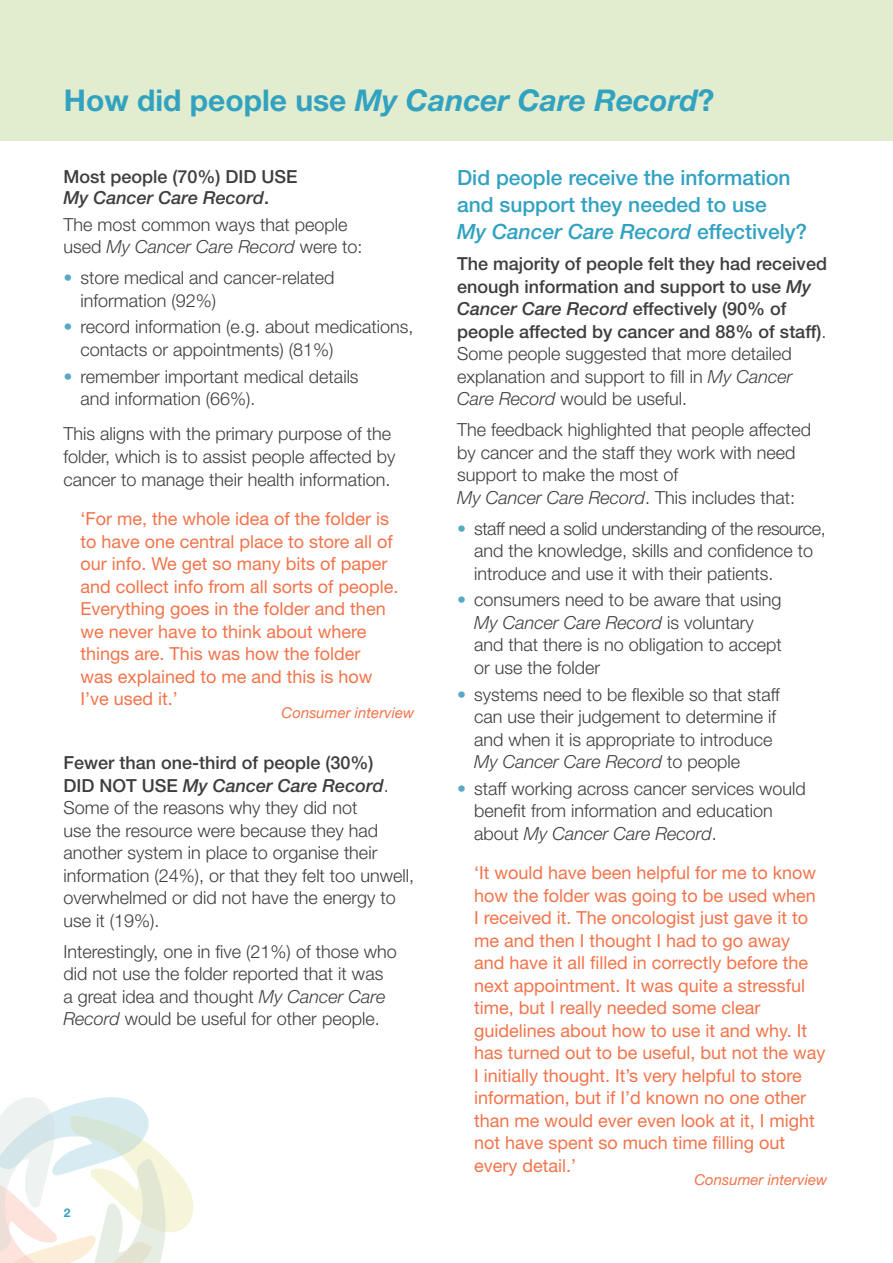
<style>
.page{position:relative;width:893px;height:1263px;background:#fff}
.page>*{position:absolute;margin:0;border:0;box-sizing:border-box;transform-origin:0 0}
.t1{font:italic 700 30px "Helvetica Neue LT Std";color:#32a2c1}
.t2{font:500 21px/27px "Helvetica Neue LT Std";color:#32a2c1}
.t3{font:300 18px/22.5px "Helvetica Neue LT Std";color:#3e3e3f}
.t4{font:18px/22.5px "Helvetica Neue LT Std";color:#f3744b}
.t5{font:500 18px/22.5px "Helvetica Neue LT Std";color:#3e3e3f}
.t6{font:italic 15px "Helvetica Neue LT Std";color:#f3744b}
.t7{font:700 12px "Helvetica Neue LT Std";color:#32a2c1}
.s1{font-style:normal}
.s2{font-style:italic}
.s3{color:#59a9c4}
.s4{font-weight:500}
.s5{font-weight:500;font-style:italic}
.s6{font-weight:300}
.s7{font-weight:300;font-style:italic}
</style>
<div class="page">
<div style="left:0;top:0;width:893px;height:140px;background:#e2ecce"></div>
<svg style="left:0;top:1097px;width:194px;height:166px"></svg>
<h1 class="t1" style="left:64px;top:81px;width:652px"><span class="s1">How did people use</span> My Cancer Care Record<span class="s1">?</span></h1>
<p class="t5" style="left:64px;top:166px;width:236px;line-height:21px">Most people (70%) DID USE<br><span class="s2">My Cancer Care Record</span>.</p>
<p class="t3" style="left:64px;top:213px;width:300px">The most common ways that people used <span class="s2">My Cancer Care Record</span> were to:</p>
<p class="t3" style="left:81px;top:266px;width:255px;text-indent:-17px"><span class="s3">•</span> store medical and cancer-related information (92%)</p>
<p class="t3" style="left:81px;top:315px;width:334px;text-indent:-17px"><span class="s3">•</span> record information (e.g. about medications, contacts or appointments) (81%)</p>
<p class="t3" style="left:81px;top:365px;width:280px;text-indent:-17px"><span class="s3">•</span> remember important medical details and information (66%).</p>
<p class="t3" style="left:64px;top:422px;width:333px">This aligns with the primary purpose of the folder, which is to assist people affected by cancer to manage their health information.</p>
<p class="t4" style="left:81px;top:507px;width:320px">‘For me, the whole idea of the folder is to have one central place to store all of our info. We get so many bits of paper and collect info from all sorts of people.<br>Everything goes in the folder and then we never have to think about where things are. This was how the folder<br>was explained to me and this is how I’ve used it.’</p>
<p class="t6" style="left:282px;top:703px;width:135px">Consumer interview</p>
<p class="t3" style="left:64px;top:751px;width:352px"><span class="s4">Fewer than one-third of people (30%)<br>DID NOT USE</span> <span class="s5">My Cancer Care Record</span>.<br>Some of the reasons why they did not<br>use the resource were because they had another system in place to organise their information (24%), or that they felt too unwell, overwhelmed or did not have the energy to use it (19%).</p>
<p class="t3" style="left:64px;top:939px;width:335px">Interestingly, one in five (21%) of those who did not use the folder reported that it was a great idea and thought <span class="s2">My Cancer Care Record</span> would be useful for other people.</p>
<p class="t7" style="left:64px;top:1205px;width:8px">2</p>
<p class="t2" style="left:457px;top:164px;width:352px">Did people receive the information and support they needed to use<br><span class="s2">My Cancer Care Record</span> effectively?</p>
<p class="t5" style="left:457px;top:252px;width:371px">The majority of people felt they had received enough information and support to use <span class="s2">My Cancer Care Record</span> effectively (90% of people affected by cancer and 88% of staff)<span class="s6">.<br>Some people suggested that more detailed explanation and support to fill in</span> <span class="s7">My Cancer Care Record</span> <span class="s6">would be useful.</span></p>
<p class="t3" style="left:457px;top:418px;width:356px">The feedback highlighted that people affected by cancer and the staff they work with need support to make the most of<br><span class="s2">My Cancer Care Record</span>. This includes that:</p>
<p class="t3" style="left:474px;top:517px;width:353px;text-indent:-17px"><span class="s3">•</span> staff need a solid understanding of the resource, and the knowledge, skills and confidence to introduce and use it with their patients.</p>
<p class="t3" style="left:474px;top:588px;width:309px;text-indent:-17px"><span class="s3">•</span> consumers need to be aware that using<br><span class="s2">My Cancer Care Record</span> is voluntary and that there is no obligation to accept or use the folder</p>
<p class="t3" style="left:474px;top:683px;width:307px;text-indent:-17px"><span class="s3">•</span> systems need to be flexible so that staff can use their judgement to determine if and when it is appropriate to introduce <span class="s2">My Cancer Care Record</span> to people</p>
<p class="t3" style="left:474px;top:777px;width:333px;text-indent:-17px"><span class="s3">•</span> staff working across cancer services would benefit from information and education about <span class="s2">My Cancer Care Record</span>.</p>
<p class="t4" style="left:474px;top:861px;width:353px">‘It would have been helpful for me to know how the folder was going to be used when<br>I received it. The oncologist just gave it to me and then I thought I had to go away<br>and have it all filled in correctly before the next appointment. It was quite a stressful time, but I really needed some clear guidelines about how to use it and why. It has turned out to be useful, but not the way I initially thought. It’s very helpful to store information, but if I’d known no one other than me would ever even look at it, I might not have spent so much time filling out every detail.’</p>
<p class="t6" style="left:694px;top:1170px;width:135px">Consumer interview</p>
</div>
